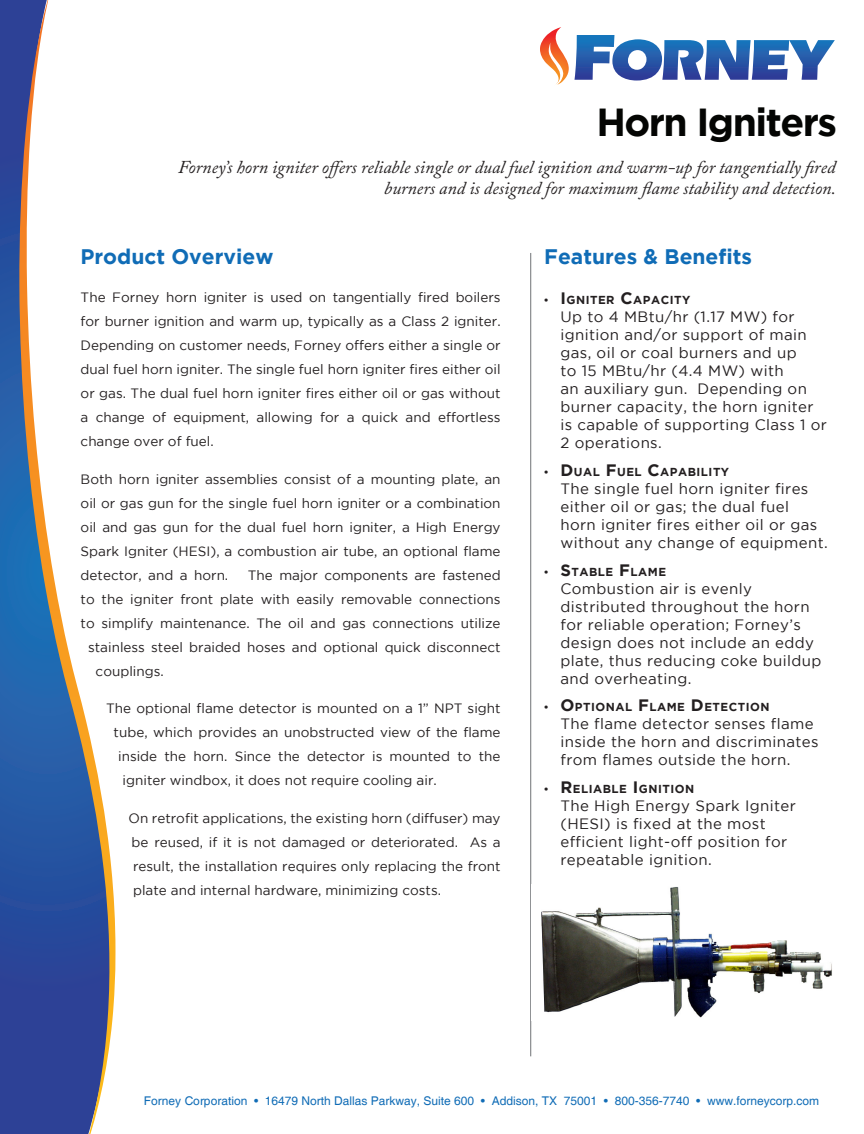
<style>
.page{position:relative;width:864px;height:1134px;background:#fff}
.page>*{position:absolute;margin:0;border:0;box-sizing:border-box;transform-origin:0 0}
.t1{font:700 39px "Gotham";letter-spacing:-.04em;color:#040503}
.t2{font:700 21px "Gotham";color:#106cb6}
.t3{font:italic 18px/21.6px "Adobe Caslon Pro";color:#231f20;text-align:right}
.t4{font:15px/18px "Gotham";letter-spacing:.025em;color:#231f20}
.Body{font:13.5px/24px "Gotham";color:#231f20;text-align:justify}
.t5{font:12px "Helvetica";color:#106cb6}
.t6{font:700 11.55px "Gotham";letter-spacing:.045em;color:#231f20}
.s1{font-family:"Myriad Pro";font-weight:400;font-size:15px}
.s2{font-size:16.5px}
</style>
<div class="page">
<svg style="left:540px;top:27px;width:295px;height:58px"></svg>
<hr style="left:530px;top:253px;width:1px;height:803px;background:#808285">
<img style="left:541px;top:887px;width:291px;height:131px">
<svg style="left:0;top:0;width:19px;height:1134px;background:#2653a2"></svg>
<svg style="left:19px;top:0;width:96px;height:1134px"></svg>
<p class="t1" style="left:596px;top:100px;width:242px">Horn Igniters</p>
<p class="t3" style="left:178px;top:156px;width:659px">Forney’s horn igniter offers reliable single or dual fuel ignition and warm-up for tangentially fired burners and is designed for maximum flame stability and detection.</p>
<p class="t2" style="left:80px;top:245px;width:195px">Product Overview</p>
<p class="t2" style="left:544px;top:245px;width:209px">Features &amp; Benefits</p>
<p class="Body" style="left:81px;top:285px;width:422px">The Forney horn igniter is used on tangentially fired boilers for burner ignition and warm up, typically as a Class 2 igniter.<br>Depending on customer needs, Forney offers either a single or dual fuel horn igniter. The single fuel horn igniter fires either oil or gas. The dual fuel horn igniter fires either oil or gas without a change of equipment, allowing for a quick and effortless change over of fuel.</p>
<p class="Body" style="left:81px;top:467px;width:422px">Both horn igniter assemblies consist of a mounting plate, an oil or gas gun for the single fuel horn igniter or a combination oil and gas gun for the dual fuel horn igniter, a High Energy Spark Igniter (HESI), a combustion air tube, an optional flame detector, and a horn.</p>
<p class="Body" style="left:248px;top:563px;width:254px">The major components are fastened</p>
<p class="Body" style="left:81px;top:587px;width:422px">to the igniter front plate with easily removable connections</p>
<p class="Body" style="left:81px;top:611px;width:422px">to simplify maintenance. The oil and gas connections utilize</p>
<p class="Body" style="left:88px;top:635px;width:414px">stainless steel braided hoses and optional quick disconnect</p>
<p class="Body" style="left:96px;top:659px;width:70px">couplings.</p>
<p class="Body" style="left:106px;top:696px;width:396px">The optional flame detector is mounted on a 1” NPT sight</p>
<p class="Body" style="left:114px;top:720px;width:389px">tube, which provides an unobstructed view of the flame</p>
<p class="Body" style="left:118px;top:744px;width:384px">inside the horn. Since the detector is mounted to the</p>
<p class="Body" style="left:123px;top:768px;width:316px">igniter windbox, it does not require cooling air.</p>
<p class="Body" style="left:129px;top:806px;width:374px">On retrofit applications, the existing horn (diffuser) may be reused, if it is not damaged or deteriorated. As a result, the installation requires only replacing the front plate and internal hardware, minimizing costs.</p>
<p class="t6" style="left:544px;top:293px;width:148px"><span class="s1">•</span> <span class="s2">I</span>GNITER <span class="s2">C</span>APACITY</p>
<p class="t4" style="left:560px;top:308px;width:268px">Up to 4 MBtu/hr (1.17 MW) for ignition and/or support of main gas, oil or coal burners and up<br>to 15 MBtu/hr (4.4 MW) with<br>an auxiliary gun. Depending on burner capacity, the horn igniter is capable of supporting Class 1 or<br>2 operations.</p>
<p class="t6" style="left:544px;top:465px;width:187px"><span class="s1">•</span> <span class="s2">D</span>UAL <span class="s2">F</span>UEL <span class="s2">C</span>APABI LITY</p>
<p class="t4" style="left:560px;top:479px;width:269px">The single fuel horn igniter fires either oil or gas; the dual fuel horn igniter fires either oil or gas without any change of equipment.</p>
<p class="t6" style="left:544px;top:565px;width:123px"><span class="s1">•</span> <span class="s2">S</span>TABLE <span class="s2">F</span>LAME</p>
<p class="t4" style="left:560px;top:579px;width:262px">Combustion air is evenly distributed throughout the horn for reliable operation; Forney’s design does not include an eddy plate, thus reducing coke buildup and overheating.</p>
<p class="t6" style="left:544px;top:701px;width:227px"><span class="s1">•</span> <span class="s2">O</span>PTIONAL <span class="s2">F</span>LAME <span class="s2">D</span>ETECTION</p>
<p class="t4" style="left:560px;top:715px;width:260px">The flame detector senses flame inside the horn and discriminates from flames outside the horn.</p>
<p class="t6" style="left:544px;top:782px;width:152px"><span class="s1">•</span> <span class="s2">R</span>ELIABLE <span class="s2">I</span>GNITION</p>
<p class="t4" style="left:560px;top:797px;width:237px">The High Energy Spark Igniter (HESI) is fixed at the most efficient light-off position for repeatable ignition.</p>
<p class="t5" style="left:144px;top:1094px;width:677px">Forney Corporation • 16479 North Dallas Parkway, Suite 600 • Addison, TX 75001 • 800-356-7740 • www.forneycorp.com</p>
</div>
